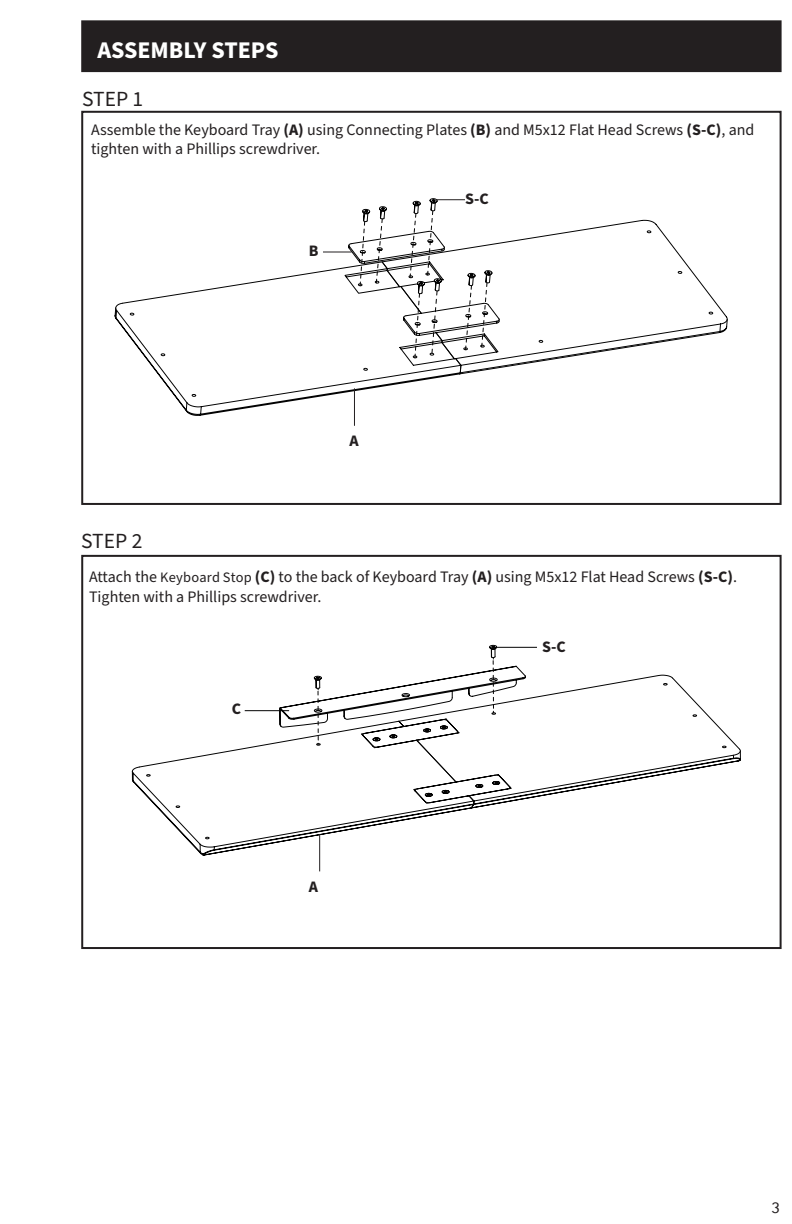
<style>
.page{position:relative;width:792px;height:1224px;background:#fff}
.page>*{position:absolute;margin:0;border:0;box-sizing:border-box;transform-origin:0 0}
.t1{font:700 24px "Source Sans Pro";color:#fff}
.t2{font:21.6px "Source Sans Pro";color:#231f20}
.t3{font:16px/19.2px "Source Sans Pro";color:#231f20}
.t4{font:700 16px "Source Sans Pro";color:#231f20}
.t5{font:16px "Inter Face";color:#231f20}
.s1{font-weight:700}
.s2{font-size:14.4px}
</style>
<div class="page">
<div style="left:82px;top:22px;width:698px;height:49px;background:#231f20"></div>
<div style="left:81px;top:20px;width:701px;height:52px;border:2px solid #231f20"></div>
<svg style="left:114px;top:198px;width:614px;height:218px"></svg>
<svg style="left:427px;top:210px;width:7px;height:66px"></svg>
<svg style="left:409px;top:213px;width:8px;height:65px"></svg>
<svg style="left:359px;top:221px;width:6px;height:65px"></svg>
<svg style="left:376px;top:218px;width:7px;height:66px"></svg>
<svg style="left:465px;top:285px;width:7px;height:65px"></svg>
<svg style="left:481px;top:282px;width:7px;height:66px"></svg>
<svg style="left:431px;top:290px;width:7px;height:64px"></svg>
<svg style="left:414px;top:293px;width:6px;height:66px"></svg>
<svg style="left:132px;top:645px;width:609px;height:211px"></svg>
<svg style="left:493px;top:658px;width:1px;height:55px"></svg>
<svg style="left:318px;top:688px;width:1px;height:57px"></svg>
<hr style="left:493px;top:647px;width:44px;height:1px;background:#030303">
<hr style="left:245px;top:710px;width:44px;height:1px;background:#030303">
<div style="left:81px;top:111px;width:701px;height:394px;border:2px solid #231f20"></div>
<div style="left:81px;top:555px;width:701px;height:394px;border:2px solid #231f20"></div>
<hr style="left:354px;top:388px;width:1px;height:38px;background:#231f20">
<hr style="left:319px;top:834px;width:1px;height:37px;background:#231f20">
<svg style="left:323px;top:252px;width:29px;height:1px"></svg>
<svg style="left:436px;top:199px;width:29px;height:1px"></svg>
<p class="t1" style="left:97px;top:34px;width:183px">ASSEMBLY STEPS</p>
<p class="t2" style="left:82px;top:84px;width:63px">STEP 1</p>
<p class="t3" style="left:91px;top:121px;width:665px">Assemble the Keyboard Tray <span class="s1">(A)</span> using Connecting Plates <span class="s1">(B)</span> and M5x12 Flat Head Screws <span class="s1">(S-C)</span>, and tighten with a Phillips screwdriver.</p>
<p class="t2" style="left:81px;top:526px;width:63px">STEP 2</p>
<p class="t4" style="left:309px;top:240px;width:11px">B</p>
<p class="t4" style="left:349px;top:430px;width:11px">A</p>
<p class="t4" style="left:465px;top:188px;width:25px">S-C</p>
<p class="t3" style="left:89px;top:568px;width:650px">Attach the <span class="s2">Keyboard Stop</span> <span class="s1">(C)</span> to the back of Keyboard Tray <span class="s1">(A)</span> using M5x12 Flat Head Screws <span class="s1">(S-C)</span>.<br>Tighten with a Phillips screwdriver.</p>
<p class="t4" style="left:232px;top:698px;width:11px">C</p>
<p class="t4" style="left:309px;top:876px;width:11px">A</p>
<p class="t4" style="left:542px;top:636px;width:25px">S-C</p>
<p class="t5" style="left:771px;top:1198px;width:10px">3</p>
</div>
